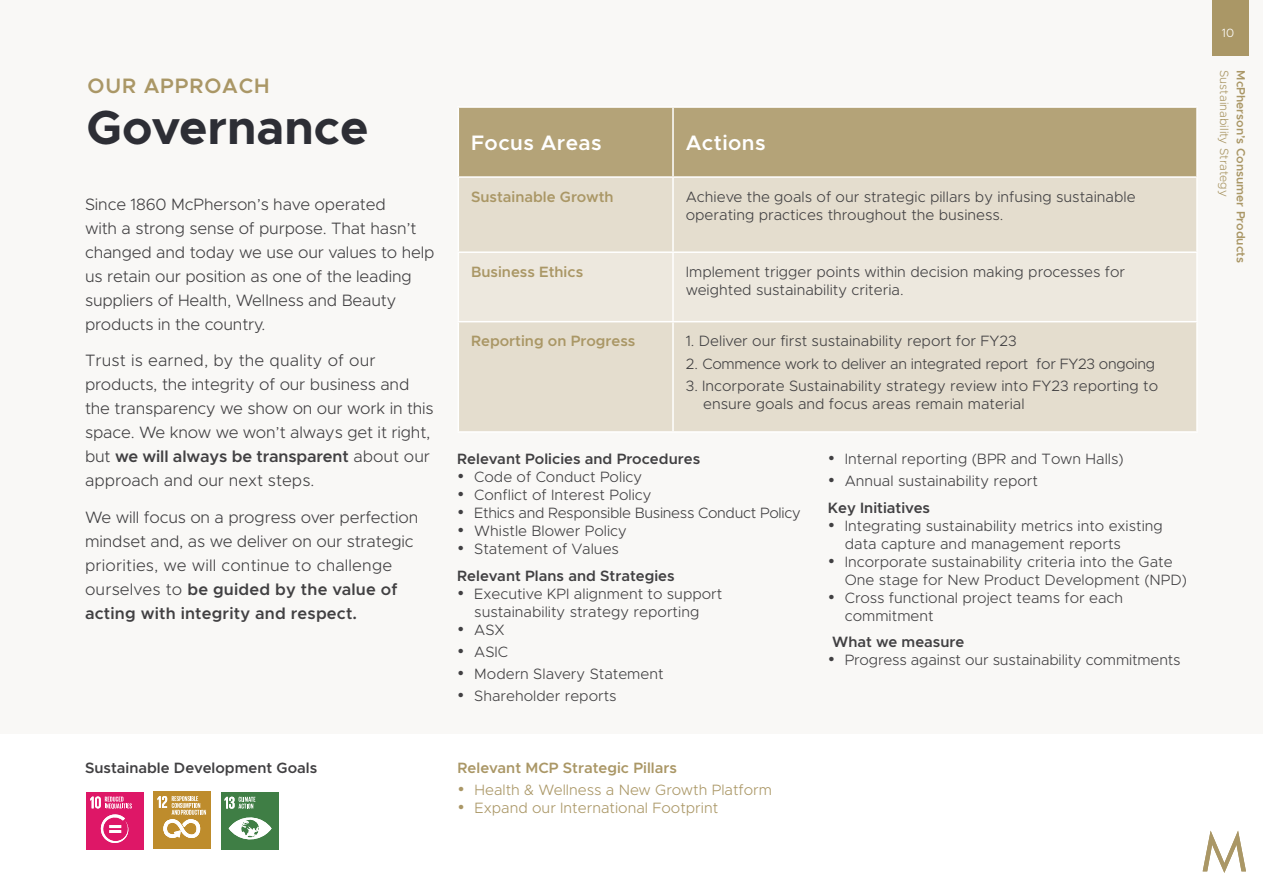
<style>
.page{position:relative;width:1263px;height:893px;background:#fff}
.page>*{position:absolute;margin:0;border:0;box-sizing:border-box;transform-origin:0 0}
.t1{font:700 48px "Metropolis";color:#2d2e35}
.t2{font:600 21px "Metropolis";letter-spacing:.02em;color:#fff}
.t3{font:600 21px "Metropolis";letter-spacing:.04em;color:#aa9766}
.t4{font:300 16.5px/24px "Metropolis";letter-spacing:-.01em;color:#414042}
.t5{font:300 15px/18px "Metropolis";color:#414042}
.t6{font:600 15px/26.5px "Metropolis";color:#414042}
.t7{font:300 15px "Metropolis";letter-spacing:-.02em;color:#414042}
.t8{font:600 15px "Metropolis";color:#aa9766}
.t9{font:300 15px "Metropolis";color:#aa9766}
.t10{font:600 12px "Metropolis";color:#aa9766}
.t11{font:300 12px "Metropolis";color:#aa9766}
.t12{font:300 12px "Metropolis";color:#fff}
.s1{font-weight:600}
.s2{font-family:"Poppins";font-weight:400;font-size:18px}
.s3{font-weight:300}
</style>
<div class="page">
<div style="left:0;top:0;width:1263px;height:733px;background:#f9f8f6"></div>
<div style="left:1212px;top:0;width:36px;height:55px;background:#aa9766"></div>
<svg style="left:1203px;top:831px;width:43px;height:42px"></svg>
<div style="left:459px;top:108px;width:737px;height:68px;background:#b4a378"></div>
<div style="left:459px;top:178px;width:737px;height:253px;background:#e4ddce"></div>
<div style="left:459px;top:253px;width:737px;height:68px;background:#ede8de"></div>
<hr style="left:458px;top:106px;width:215px;height:2px;background:#fff">
<hr style="left:458px;top:108px;width:1px;height:68px;background:#fff">
<hr style="left:673px;top:106px;width:525px;height:2px;background:#fff">
<hr style="left:672px;top:108px;width:2px;height:68px;background:#fff">
<hr style="left:1196px;top:108px;width:2px;height:68px;background:#fff">
<hr style="left:458px;top:176px;width:215px;height:2px;background:#fff">
<hr style="left:458px;top:178px;width:1px;height:73px;background:#fff">
<hr style="left:673px;top:176px;width:525px;height:2px;background:#fff">
<hr style="left:672px;top:178px;width:2px;height:73px;background:#fff">
<hr style="left:1196px;top:178px;width:2px;height:73px;background:#fff">
<hr style="left:458px;top:251px;width:215px;height:2px;background:#fff">
<hr style="left:458px;top:253px;width:1px;height:68px;background:#fff">
<hr style="left:673px;top:251px;width:525px;height:2px;background:#fff">
<hr style="left:672px;top:253px;width:2px;height:68px;background:#fff">
<hr style="left:1196px;top:253px;width:2px;height:68px;background:#fff">
<hr style="left:458px;top:321px;width:215px;height:1px;background:#fff">
<hr style="left:458px;top:322px;width:1px;height:109px;background:#fff">
<hr style="left:673px;top:321px;width:525px;height:1px;background:#fff">
<hr style="left:672px;top:322px;width:2px;height:109px;background:#fff">
<hr style="left:1196px;top:322px;width:2px;height:109px;background:#fff">
<hr style="left:458px;top:431px;width:215px;height:2px;background:#fff">
<hr style="left:673px;top:431px;width:525px;height:2px;background:#fff">
<div style="left:221px;top:792px;width:58px;height:58px;background:#3f7e45"></div>
<svg style="left:225px;top:797px;width:47px;height:43px"></svg>
<div style="left:86px;top:792px;width:58px;height:58px;background:#de1767"></div>
<svg style="left:90px;top:796px;width:42px;height:47px"></svg>
<div style="left:153px;top:791px;width:58px;height:58px;background:#be8c2c"></div>
<svg style="left:157px;top:796px;width:49px;height:42px"></svg>
<h2 class="t3" style="left:88px;top:73px;width:184px">OUR APPROACH</h2>
<h1 class="t1" style="left:87px;top:98px;width:284px">Governance</h1>
<p class="t4" style="left:85px;top:192px;width:351px">Since 1860 McPherson’s have operated<br>with a strong sense of purpose. That hasn’t changed and today we use our values to help us retain our position as one of the leading suppliers of Health, Wellness and Beauty products in the country.</p>
<p class="t4" style="left:85px;top:349px;width:350px">Trust is earned, by the quality of our products, the integrity of our business and the transparency we show on our work in this space. We know we won’t always get it right, but <span class="s1">we will always be transparent</span> about our approach and our next steps.</p>
<p class="t4" style="left:85px;top:505px;width:335px">We will focus on a progress over perfection mindset and, as we deliver on our strategic priorities, we will continue to challenge ourselves to <span class="s1">be guided by the value of acting with integrity and respect.</span></p>
<p class="t6" style="left:85px;top:754px;width:234px">Sustainable Development Goals</p>
<h2 class="t2" style="left:471px;top:130px;width:132px">Focus Areas</h2>
<h2 class="t2" style="left:686px;top:130px;width:81px">Actions</h2>
<p class="t8" style="left:471px;top:187px;width:144px">Sustainable Growth</p>
<p class="t5" style="left:686px;top:188px;width:451px">Achieve the goals of our strategic pillars by infusing sustainable operating practices throughout the business.</p>
<p class="t8" style="left:471px;top:262px;width:114px">Business Ethics</p>
<p class="t5" style="left:686px;top:263px;width:441px">Implement trigger points within decision making processes for weighted sustainability criteria.</p>
<p class="t8" style="left:471px;top:332px;width:166px">Reporting on Progress</p>
<p class="t5" style="left:686px;top:332px;width:333px">1. Deliver our first sustainability report for FY23</p>
<p class="t7" style="left:686px;top:354px;width:471px">2. Commence work to deliver an integrated report for FY23 ongoing</p>
<p class="t5" style="left:703px;top:377px;width:457px;text-indent:-17px">3. Incorporate Sustainability strategy review into FY23 reporting to ensure goals and focus areas remain material</p>
<p class="t6" style="left:457px;top:446px;width:244px">Relevant Policies and Procedures</p>
<p class="t5" style="left:457px;top:468px;width:187px"><span class="s2">•</span> Code of Conduct Policy</p>
<p class="t5" style="left:457px;top:486px;width:196px"><span class="s2">•</span> Conflict of Interest Policy</p>
<p class="t7" style="left:457px;top:504px;width:345px"><span class="s2">•</span> Ethics and Responsible Business Conduct Policy</p>
<p class="t5" style="left:457px;top:522px;width:171px"><span class="s2">•</span> Whistle Blower Policy</p>
<p class="t6" style="left:457px;top:536px;width:219px"><span class="s2">•</span> <span class="s3">Statement of Values<br></span>Relevant Plans and Strategies</p>
<p class="t5" style="left:457px;top:584px;width:267px;text-align:center"><span class="s2">•</span> Executive KPI alignment to support sustainability strategy reporting</p>
<p class="t5" style="left:457px;top:620px;width:49px"><span class="s2">•</span> ASX</p>
<p class="t5" style="left:457px;top:643px;width:52px"><span class="s2">•</span> ASIC</p>
<p class="t5" style="left:457px;top:665px;width:208px"><span class="s2">•</span> Modern Slavery Statement</p>
<p class="t5" style="left:457px;top:687px;width:161px"><span class="s2">•</span> Shareholder reports</p>
<p class="t8" style="left:458px;top:758px;width:221px">Relevant MCP Strategic Pillars</p>
<p class="t9" style="left:458px;top:780px;width:316px"><span class="s2">•</span> Health &amp; Wellness a New Growth Platform</p>
<p class="t9" style="left:458px;top:798px;width:262px"><span class="s2">•</span> Expand our International Footprint</p>
<p class="t5" style="left:828px;top:450px;width:297px"><span class="s2">•</span> Internal reporting (BPR and Town Halls)</p>
<p class="t5" style="left:828px;top:468px;width:212px;line-height:26.5px"><span class="s2">•</span> Annual sustainability report<br><span class="s1">Key Initiatives</span></p>
<p class="t5" style="left:845px;top:517px;width:320px;text-indent:-17px"><span class="s2">•</span> Integrating sustainability metrics into existing data capture and management reports</p>
<p class="t5" style="left:845px;top:553px;width:344px;text-indent:-17px"><span class="s2">•</span> Incorporate sustainability criteria into the Gate<br>One stage for New Product Development (NPD)</p>
<p class="t5" style="left:845px;top:589px;width:280px;text-indent:-17px"><span class="s2">•</span> Cross functional project teams for each commitment</p>
<p class="t6" style="left:832px;top:629px;width:134px">What we measure</p>
<p class="t5" style="left:828px;top:651px;width:354px"><span class="s2">•</span> Progress against our sustainability commitments</p>
<p class="t12" style="left:1222px;top:26px;width:14px">10</p>
<p class="t11" style="left:1232px;top:70px;width:128px;rotate:90deg">Sustainability Strategy</p>
<p class="t10" style="left:1248px;top:70px;width:194px;rotate:90deg">McPherson’s Consumer Products</p>
</div>
